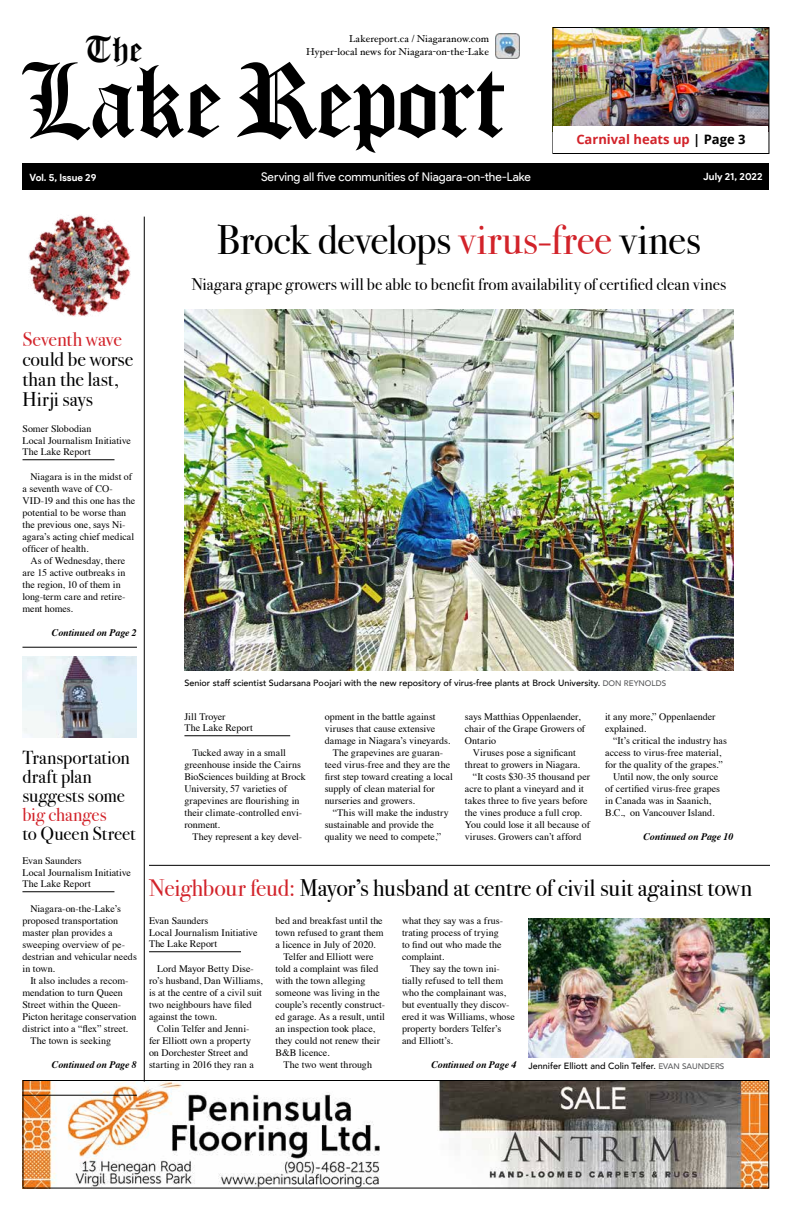
<style>
.page{position:relative;width:792px;height:1224px;background:#fff}
.page>*{position:absolute;margin:0;border:0;box-sizing:border-box;transform-origin:0 0}
.t1{font:115.3px "Old London Alternate";letter-spacing:-.01em;color:#000}
.t2{font:42px "Bodoni Svty Two ITCTT";letter-spacing:-.01em;color:#000}
.t3{font:40.3px "Old London Alternate";color:#000}
.t4{font:24px "Bodoni Svty Two ITCTT";letter-spacing:-.005em;color:#000}
.t5{font:20px/20px "Bodoni Svty Two ITCTT";color:#000}
.t6{font:20px "Bodoni Svty Two ITCTT";color:#d2232a}
.t7{font:19px/19px "Bodoni Svty Two ITCTT";color:#000}
.t8{font:19px "Bodoni Svty Two ITCTT";letter-spacing:.005em;color:#d2232a}
.t9{font:17px "Bodoni Svty Two ITCTT";color:#000}
.t10{font:700 13px "Open Sans";color:#d2232a}
.t11{font:12px "Product Sans";letter-spacing:-.005em;color:#fff}
.t12{font:10px/12px "Times";color:#000}
.t13{font:10px/13px "Hoefler Text";letter-spacing:.005em;color:#000;text-align:right}
.t14{font:italic 700 10px "Times";letter-spacing:-.01em;color:#000}
.t15{font:700 10px "Product Sans";color:#fff}
.t16{font:500 9px "Avenir";color:#000}
.s1{color:#000}
.s2{color:#d2232a}
.s3{font-size:8px;color:#58595b}
</style>
<div class="page">
<div style="left:22px;top:164px;width:747px;height:26px;background:#000"></div>
<img style="left:495px;top:34px;width:24px;height:24px">
<img style="left:554px;top:29px;width:213px;height:97px">
<div style="left:552px;top:27px;width:217px;height:127px;border:1px solid #000"></div>
<div style="left:554px;top:126px;width:214px;height:27px;background:#fff"></div>
<img style="left:24px;top:1082px;width:743px;height:105px">
<div style="left:22px;top:1080px;width:747px;height:109px;border:1px solid #000"></div>
<hr style="left:22px;top:1095px;width:115px;height:1px;background:#000">
<img style="left:22px;top:656px;width:115px;height:82px">
<hr style="left:23px;top:460px;width:92px;height:1px;background:#000">
<img style="left:184px;top:309px;width:549px;height:362px">
<hr style="left:144px;top:217px;width:1px;height:865px;background:#000">
<hr style="left:149px;top:865px;width:621px;height:1px;background:#000">
<hr style="left:22px;top:892px;width:92px;height:1px;background:#000">
<hr style="left:149px;top:952px;width:92px;height:1px;background:#000">
<hr style="left:22px;top:647px;width:115px;height:1px;background:#000">
<hr style="left:184px;top:736px;width:106px;height:1px;background:#000">
<img style="left:529px;top:918px;width:241px;height:140px">
<img style="left:29px;top:215px;width:102px;height:102px">
<h3 class="t3" style="left:86px;top:25px;width:59px">The</h3>
<p class="t13" style="left:306px;top:32px;width:184px">Lakereport.ca / Niagaranow.com<br>Hyper-local news for Niagara-on-the-Lake</p>
<h1 class="t1" style="left:23px;top:33px;width:486px">Lake Report</h1>
<h3 class="t10" style="left:576px;top:130px;width:171px">Carnival heats up <span class="s1">| Page 3</span></h3>
<p class="t15" style="left:29px;top:171px;width:69px">Vol. 5, Issue 29</p>
<p class="t11" style="left:261px;top:170px;width:271px">Serving all five communities of Niagara-on-the-Lake</p>
<p class="t15" style="left:703px;top:170px;width:61px">July 21, 2022</p>
<h3 class="t6" style="left:22px;top:323px;width:101px">Seventh wave</h3>
<h3 class="t5" style="left:22px;top:347px;width:112px">could be worse than the last,<br>Hirji says</h3>
<p class="t12" style="left:23px;top:422px;width:110px">Somer Slobodian<br>Local Journalism Initiative</p>
<p class="t12" style="left:23px;top:445px;width:70px">The Lake Report</p>
<p class="t12" style="left:23px;top:470px;width:114px;text-indent:8px">Niagara is in the midst of a seventh wave of CO-<br>VID-19 and this one has the potential to be worse than the previous one, says Ni&shy;agara’s acting chief medical officer of health.</p>
<p class="t12" style="left:23px;top:554px;width:105px;text-indent:8px">As of Wednesday, there are 15 active outbreaks in the region, 10 of them in long-term care and retire&shy;ment homes.</p>
<p class="t14" style="left:52px;top:623px;width:87px">Continued on Page 2</p>
<h2 class="t2" style="left:217px;top:205px;width:485px">Brock develops <span class="s2">virus-free</span> vines</h2>
<h3 class="t9" style="left:192px;top:270px;width:536px">Niagara grape growers will be able to benefit from availability of certified clean vines</h3>
<h3 class="t7" style="left:22px;top:746px;width:109px">Transportation draft plan suggests some</h3>
<h3 class="t8" style="left:22px;top:799px;width:86px">big changes</h3>
<h3 class="t7" style="left:22px;top:822px;width:115px">to Queen Street</h3>
<p class="t12" style="left:22px;top:854px;width:110px">Evan Saunders<br>Local Journalism Initiative</p>
<p class="t12" style="left:22px;top:877px;width:70px">The Lake Report</p>
<p class="t12" style="left:22px;top:902px;width:116px;text-indent:8px">Niagara-on-the-Lake’s proposed transportation master plan provides a sweeping overview of pe&shy;destrian and vehicular needs in town.</p>
<p class="t12" style="left:30px;top:974px;width:100px">It also includes a recom-</p>
<p class="t12" style="left:22px;top:986px;width:102px">mendation to turn Queen</p>
<p class="t12" style="left:22px;top:998px;width:100px">Street within the Queen-</p>
<p class="t12" style="left:22px;top:1010px;width:115px">Picton heritage conservation</p>
<p class="t12" style="left:22px;top:1022px;width:107px">district into a “flex” street.</p>
<p class="t12" style="left:30px;top:1034px;width:82px">The town is seeking</p>
<p class="t14" style="left:52px;top:1055px;width:87px">Continued on Page 8</p>
<p class="t16" style="left:184px;top:675px;width:483px">Senior staff scientist Sudarsana Poojari with the new repository of virus-free plants at Brock University. <span class="s3">DON REYNOLDS</span></p>
<p class="t12" style="left:184px;top:710px;width:70px;line-height:11px">Jill Troyer<br>The Lake Report</p>
<p class="t12" style="left:184px;top:746px;width:123px;text-indent:8px">Tucked away in a small greenhouse inside the Cairns<br>BioSciences building at Brock<br>University, 57 varieties of grapevines are flourishing in their climate-controlled envi&shy;ronment.</p>
<p class="t12" style="left:192px;top:830px;width:111px">They represent a key devel-</p>
<p class="t12" style="left:325px;top:710px;width:112px">opment in the battle against</p>
<p class="t12" style="left:325px;top:722px;width:112px">viruses that cause extensive</p>
<p class="t12" style="left:325px;top:734px;width:127px">damage in Niagara’s vineyards.</p>
<p class="t12" style="left:333px;top:746px;width:112px">The grapevines are guaran-</p>
<p class="t12" style="left:325px;top:758px;width:127px">teed virus-free and they are the</p>
<p class="t12" style="left:325px;top:770px;width:130px">first step toward creating a local</p>
<p class="t12" style="left:325px;top:782px;width:112px">supply of clean material for</p>
<p class="t12" style="left:325px;top:794px;width:92px">nurseries and growers.</p>
<p class="t12" style="left:333px;top:806px;width:117px">“This will make the industry</p>
<p class="t12" style="left:325px;top:818px;width:111px">sustainable and provide the</p>
<p class="t12" style="left:325px;top:830px;width:118px">quality we need to compete,”</p>
<p class="t12" style="left:465px;top:710px;width:122px">says Matthias Oppenlaender, chair of the Grape Growers of<br>Ontario</p>
<p class="t12" style="left:473px;top:746px;width:104px">Viruses pose a significant</p>
<p class="t12" style="left:465px;top:758px;width:116px">threat to growers in Niagara.</p>
<p class="t12" style="left:473px;top:770px;width:119px">“It costs $30-35 thousand per</p>
<p class="t12" style="left:465px;top:782px;width:120px">acre to plant a vineyard and it</p>
<p class="t12" style="left:465px;top:794px;width:124px">takes three to five years before</p>
<p class="t12" style="left:465px;top:806px;width:119px">the vines produce a full crop.</p>
<p class="t12" style="left:465px;top:818px;width:127px">You could lose it all because of</p>
<p class="t12" style="left:465px;top:830px;width:118px">viruses. Growers can’t afford</p>
<p class="t12" style="left:605px;top:710px;width:112px">it any more,” Oppenlaender explained.</p>
<p class="t12" style="left:613px;top:734px;width:115px">“It’s critical the industry has</p>
<p class="t12" style="left:605px;top:746px;width:118px">access to virus-free material,</p>
<p class="t12" style="left:605px;top:758px;width:119px">for the quality of the grapes.”</p>
<p class="t12" style="left:613px;top:770px;width:107px">Until now, the only source</p>
<p class="t12" style="left:605px;top:782px;width:116px">of certified virus-free grapes</p>
<p class="t12" style="left:605px;top:794px;width:107px">in Canada was in Saanich,</p>
<p class="t12" style="left:605px;top:806px;width:111px">B.C., on Vancouver Island.</p>
<p class="t14" style="left:643px;top:827px;width:92px">Continued on Page 10</p>
<h3 class="t4" style="left:149px;top:868px;width:605px"><span class="s2">Neighbour feud:</span> Mayor’s husband at centre of civil suit against town</h3>
<p class="t12" style="left:149px;top:914px;width:110px">Evan Saunders<br>Local Journalism Initiative</p>
<p class="t12" style="left:149px;top:937px;width:70px">The Lake Report</p>
<p class="t12" style="left:149px;top:962px;width:115px;text-indent:8px">Lord Mayor Betty Dise&shy;ro’s husband, Dan Williams, is at the centre of a civil suit two neighbours have filed against the town.</p>
<p class="t12" style="left:149px;top:1022px;width:106px;text-align:center">Colin Telfer and Jenni&shy;fer Elliott own a property on Dorchester Street and starting in 2016 they ran a</p>
<p class="t12" style="left:276px;top:914px;width:109px">bed and breakfast until the</p>
<p class="t12" style="left:276px;top:926px;width:110px">town refused to grant them</p>
<p class="t12" style="left:276px;top:938px;width:102px">a licence in July of 2020.</p>
<p class="t12" style="left:284px;top:950px;width:92px">Telfer and Elliott were</p>
<p class="t12" style="left:276px;top:962px;width:104px">told a complaint was filed</p>
<p class="t12" style="left:276px;top:974px;width:91px">with the town alleging</p>
<p class="t12" style="left:276px;top:986px;width:106px">someone was living in the</p>
<p class="t12" style="left:276px;top:998px;width:111px">couple’s recently construct-</p>
<p class="t12" style="left:276px;top:1010px;width:111px">ed garage. As a result, until</p>
<p class="t12" style="left:276px;top:1022px;width:101px">an inspection took place,</p>
<p class="t12" style="left:276px;top:1034px;width:106px">they could not renew their</p>
<p class="t12" style="left:276px;top:1046px;width:55px">B&amp;B licence.</p>
<p class="t12" style="left:284px;top:1058px;width:90px">The two went through</p>
<p class="t12" style="left:402px;top:914px;width:103px">what they say was a frus&shy;trating process of trying to find out who made the complaint.</p>
<p class="t12" style="left:402px;top:962px;width:114px;text-indent:8px">They say the town ini&shy;tially refused to tell them who the complainant was, but eventually they discov&shy;ered it was Williams, whose property borders Telfer’s and Elliott’s.</p>
<p class="t14" style="left:431px;top:1055px;width:87px">Continued on Page 4</p>
<p class="t16" style="left:529px;top:1058px;width:197px">Jennifer Elliott and Colin Telfer. <span class="s3">EVAN SAUNDERS</span></p>
</div>
